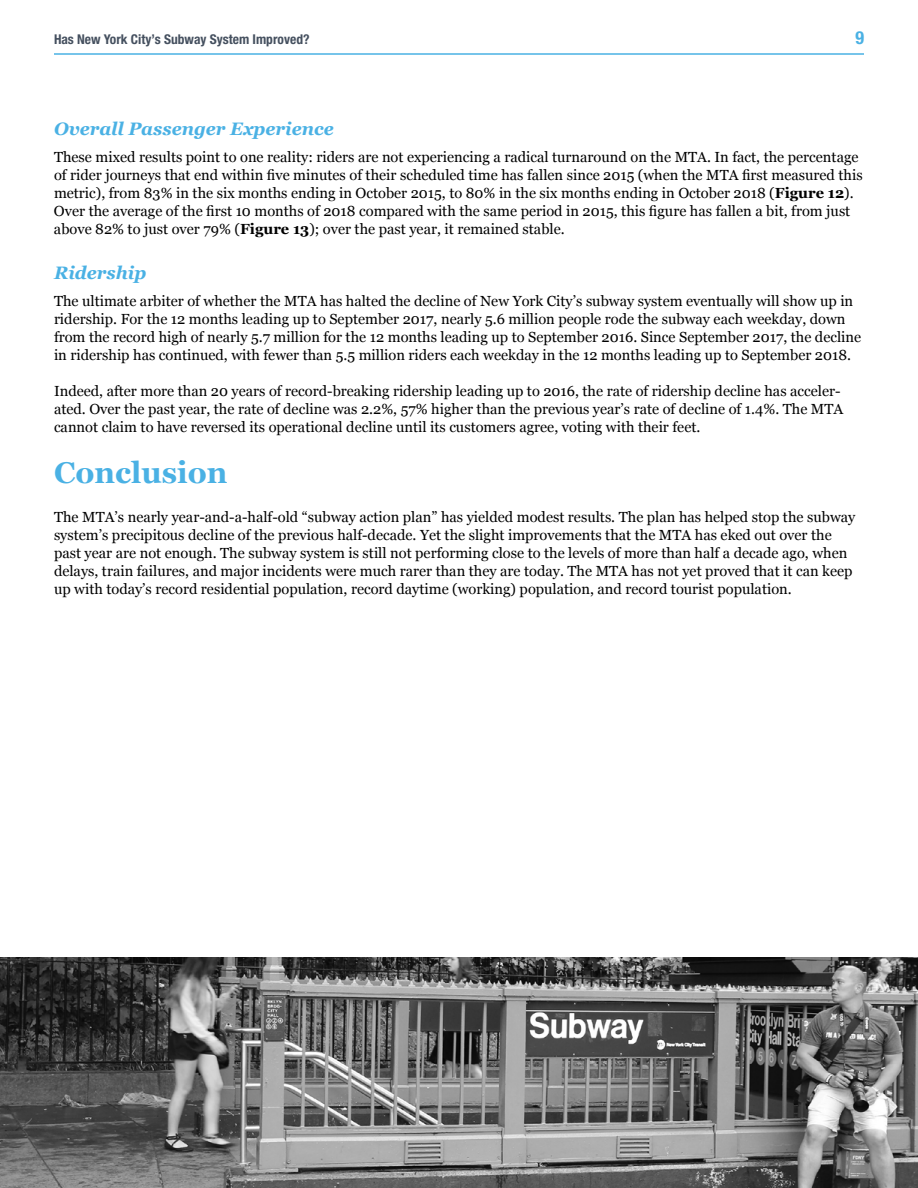
<style>
.page{position:relative;width:918px;height:1188px;background:#fff}
.page>*{position:absolute;margin:0;border:0;box-sizing:border-box;transform-origin:0 0}
.t1{font:700 30px "Georgia";color:#4ab1e4}
.t2{font:italic 700 18px "Georgia";color:#4ab1e4}
.t3{font:700 condensed 18px "Helvetica Neue LT Pro";color:#4ab1e4}
.t4{font:14.7px/18px "Georgia";color:#000}
.t5{font:700 condensed 13.5px "Helvetica Neue LT Pro";color:#45505f}
.s1{font-weight:700}
</style>
<div class="page">
<hr style="left:54px;top:53px;width:810px;height:2px;background:#4ab1e4">
<img style="left:0;top:958px;width:918px;height:230px">
<p class="t5" style="left:54px;top:31px;width:257px">Has New York City’s Subway System Improved?</p>
<p class="t3" style="left:855px;top:27px;width:10px">9</p>
<p class="t2" style="left:54px;top:115px;width:281px">Overall Passenger Experience</p>
<p class="t4" style="left:54px;top:147px;width:810px">These mixed results point to one reality: riders are not experiencing a radical turnaround on the MTA. In fact, the percentage of rider journeys that end within five minutes of their scheduled time has fallen since 2015 (when the MTA first measured this metric), from 83% in the six months ending in October 2015, to 80% in the six months ending in October 2018 (<span class="s1">Figure 12</span>).<br>Over the average of the first 10 months of 2018 compared with the same period in 2015, this figure has fallen a bit, from just above 82% to just over 79% (<span class="s1">Figure 13</span>); over the past year, it remained stable.</p>
<p class="t2" style="left:54px;top:259px;width:94px">Ridership</p>
<p class="t4" style="left:54px;top:291px;width:809px">The ultimate arbiter of whether the MTA has halted the decline of New York City’s subway system eventually will show up in ridership. For the 12 months leading up to September 2017, nearly 5.6 million people rode the subway each weekday, down from the record high of nearly 5.7 million for the 12 months leading up to September 2016. Since September 2017, the decline in ridership has continued, with fewer than 5.5 million riders each weekday in the 12 months leading up to September 2018.</p>
<p class="t4" style="left:54px;top:381px;width:791px">Indeed, after more than 20 years of record-breaking ridership leading up to 2016, the rate of ridership decline has acceler&shy;ated. Over the past year, the rate of decline was 2.2%, 57% higher than the previous year’s rate of decline of 1.4%. The MTA cannot claim to have reversed its operational decline until its customers agree, voting with their feet.</p>
<h1 class="t1" style="left:54px;top:450px;width:175px">Conclusion</h1>
<p class="t4" style="left:54px;top:507px;width:803px">The MTA’s nearly year-and-a-half-old “subway action plan” has yielded modest results. The plan has helped stop the subway system’s precipitous decline of the previous half-decade. Yet the slight improvements that the MTA has eked out over the past year are not enough. The subway system is still not performing close to the levels of more than half a decade ago, when delays, train failures, and major incidents were much rarer than they are today. The MTA has not yet proved that it can keep up with today’s record residential population, record daytime (working) population, and record tourist population.</p>
</div>
